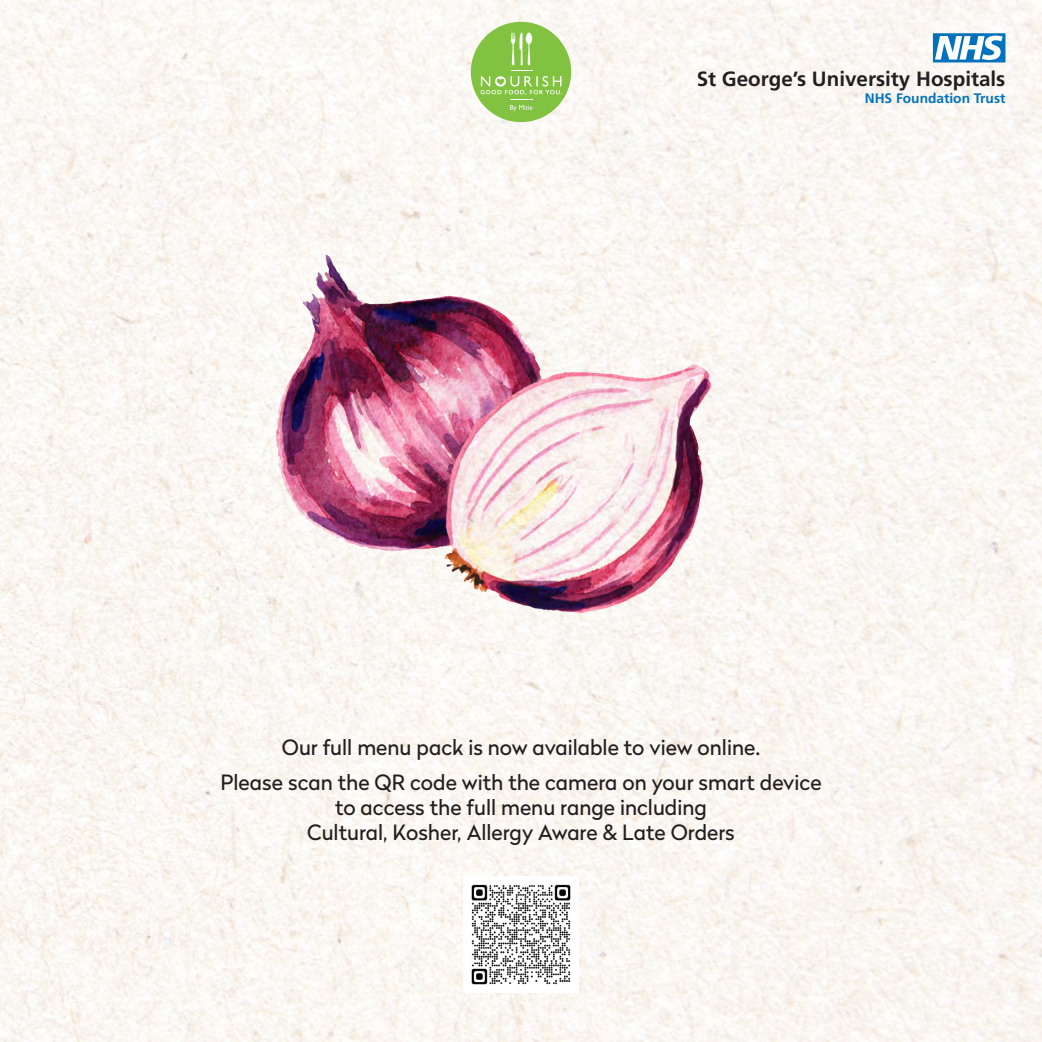
<style>
.page{position:relative;width:1042px;height:1042px;background:#fff}
.page>*{position:absolute;margin:0;border:0;box-sizing:border-box;transform-origin:0 0}
.t1{font:21px/35.2px "Radikal";color:#231f20;text-align:center}
.t2{font:700 20.65px "Frutiger";color:#231f20}
.t3{font:700 13.65px "Frutiger";color:#0072bc}
</style>
<div class="page">
<img style="left:0;top:0;width:1042px;height:1042px">
<img style="left:263px;top:243px;width:461px;height:372px">
<div style="left:471px;top:22px;width:100px;height:100px;background:#81c340;border-radius:50%"></div>
<svg style="left:480px;top:33px;width:82px;height:78px"></svg>
<svg style="left:933px;top:33px;width:72px;height:29px"></svg>
<img style="left:463px;top:876px;width:116px;height:116px">
<p class="t2" style="left:696px;top:66px;width:310px">St George’s University Hospitals</p>
<p class="t3" style="left:865px;top:90px;width:142px">NHS Foundation Trust</p>
<p class="t1" style="left:220px;top:728px;width:603px">Our full menu pack is now available to view online.<br>Please scan the QR code with the camera on your smart device</p>
<p class="t1" style="left:307px;top:794px;width:429px;line-height:25.2px">to access the full menu range including<br>Cultural, Kosher, Allergy Aware &amp; Late Orders</p>
</div>
